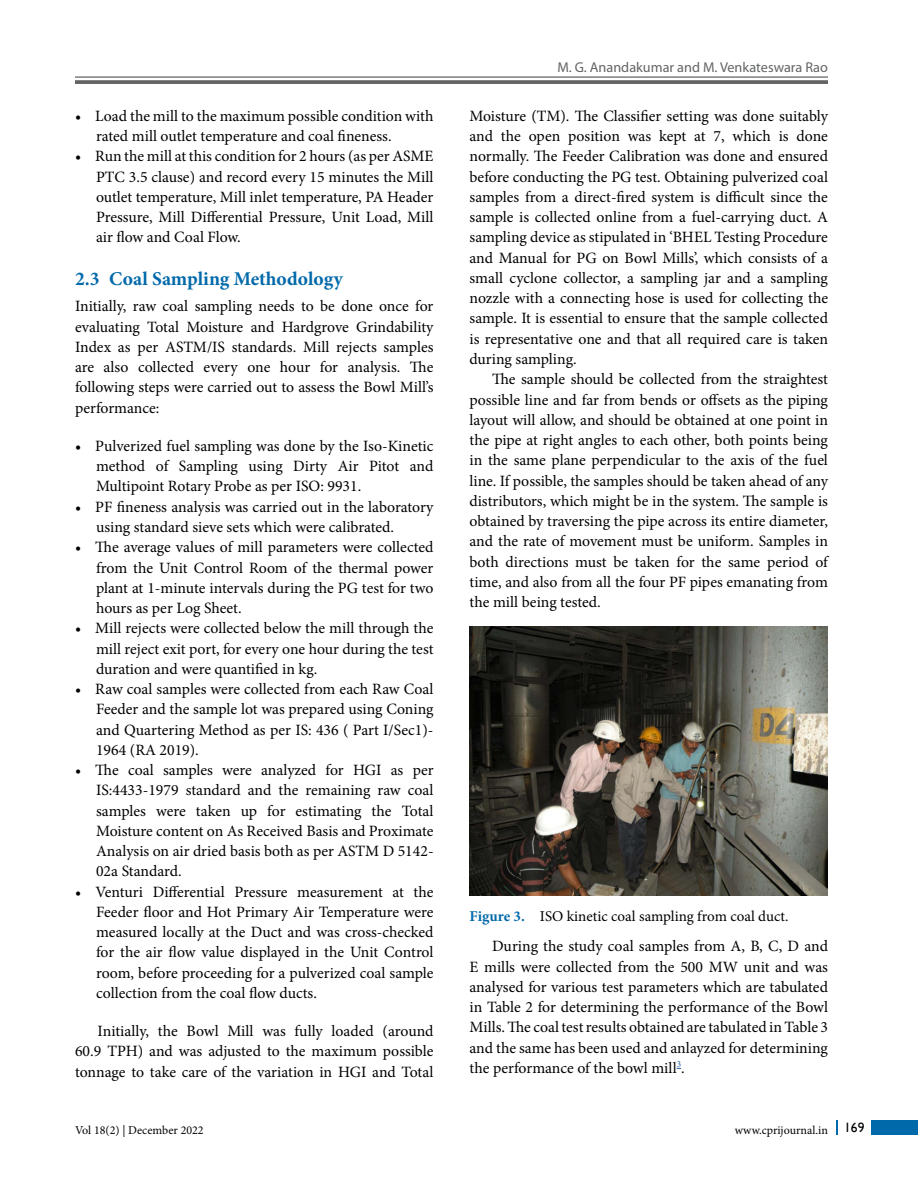
<style>
.page{position:relative;width:918px;height:1188px;background:#fff}
.page>*{position:absolute;margin:0;border:0;box-sizing:border-box;transform-origin:0 0}
.t1{font:700 19.5px "Minion Pro";color:#0069aa}
.t2{font:15.75px/20.2px "Minion Pro";color:#000;text-align:justify}
.t3{font:15px "Minion Pro";color:#000}
.t4{font:14.25px "Myriad Pro";color:#636466}
.t5{font:12px "Minion Pro";color:#000}
.s1{font-weight:700;color:#0069aa}
</style>
<div class="page">
<hr style="left:75px;top:76px;width:753px;height:2px;background:#636466">
<svg style="left:75px;top:80px;width:753px;height:4px;background:#6c6d6f"></svg>
<div style="left:872px;top:1120px;width:46px;height:15px;background:#0069aa"></div>
<svg style="left:836px;top:1120px;width:1px;height:15px"></svg>
<img style="left:470px;top:626px;width:358px;height:269px">
<p class="t2" style="left:96px;top:106px;width:339px;text-indent:-21px">• Load the mill to the maximum possible condition with rated mill outlet temperature and coal fineness.</p>
<p class="t2" style="left:96px;top:146px;width:339px;text-indent:-21px">• Run the mill at this condition for 2 hours (as per ASME PTC 3.5 clause) and record every 15 minutes the Mill outlet temperature, Mill inlet temperature, PA Header Pressure, Mill Differential Pressure, Unit Load, Mill air flow and Coal Flow.</p>
<p class="t1" style="left:75px;top:265px;width:270px">2.3 Coal Sampling Methodology</p>
<p class="t2" style="left:75px;top:296px;width:360px">Initially, raw coal sampling needs to be done once for evaluating Total Moisture and Hardgrove Grindability Index as per ASTM/IS standards. Mill rejects samples are also collected every one hour for analysis. The following steps were carried out to assess the Bowl Mill’s performance:</p>
<p class="t2" style="left:96px;top:436px;width:339px;text-indent:-21px">• Pulverized fuel sampling was done by the Iso-Kinetic method of Sampling using Dirty Air Pitot and Multipoint Rotary Probe as per ISO: 9931.</p>
<p class="t2" style="left:96px;top:497px;width:339px;text-indent:-21px">• PF fineness analysis was carried out in the laboratory using standard sieve sets which were calibrated.</p>
<p class="t2" style="left:96px;top:537px;width:339px;text-indent:-21px">• The average values of mill parameters were collected from the Unit Control Room of the thermal power plant at 1-minute intervals during the PG test for two hours as per Log Sheet.</p>
<p class="t2" style="left:96px;top:618px;width:339px;text-indent:-21px">• Mill rejects were collected below the mill through the mill reject exit port, for every one hour during the test duration and were quantified in kg.</p>
<p class="t2" style="left:96px;top:679px;width:339px;text-indent:-21px">• Raw coal samples were collected from each Raw Coal Feeder and the sample lot was prepared using Coning and Quartering Method as per IS: 436 ( Part I/Sec1)- 1964 (RA 2019).</p>
<p class="t2" style="left:96px;top:760px;width:339px;text-indent:-21px">• The coal samples were analyzed for HGI as per IS:4433-1979 standard and the remaining raw coal samples were taken up for estimating the Total Moisture content on As Received Basis and Proximate Analysis on air dried basis both as per ASTM D 5142- 02a Standard.</p>
<p class="t2" style="left:96px;top:881px;width:339px;text-indent:-21px">• Venturi Differential Pressure measurement at the Feeder floor and Hot Primary Air Temperature were measured locally at the Duct and was cross-checked for the air flow value displayed in the Unit Control room, before proceeding for a pulverized coal sample collection from the coal flow ducts.</p>
<p class="t2" style="left:75px;top:1021px;width:360px;text-indent:23px">Initially, the Bowl Mill was fully loaded (around 60.9 TPH) and was adjusted to the maximum possible tonnage to take care of the variation in HGI and Total</p>
<p class="t4" style="left:557px;top:58px;width:272px">M. G. Anandakumar and M. Venkateswara Rao</p>
<p class="t2" style="left:470px;top:106px;width:360px">Moisture (TM). The Classifier setting was done suitably and the open position was kept at 7, which is done normally. The Feeder Calibration was done and ensured before conducting the PG test. Obtaining pulverized coal samples from a direct-fired system is difficult since the sample is collected online from a fuel-carrying duct. A sampling device as stipulated in ‘BHEL Testing Procedure and Manual for PG on Bowl Mills’, which consists of a small cyclone collector, a sampling jar and a sampling nozzle with a connecting hose is used for collecting the sample. It is essential to ensure that the sample collected is representative one and that all required care is taken during sampling.</p>
<p class="t2" style="left:470px;top:369px;width:360px;text-indent:23px">The sample should be collected from the straightest possible line and far from bends or offsets as the piping layout will allow, and should be obtained at one point in the pipe at right angles to each other, both points being in the same plane perpendicular to the axis of the fuel line. If possible, the samples should be taken ahead of any distributors, which might be in the system. The sample is obtained by traversing the pipe across its entire diameter, and the rate of movement must be uniform. Samples in both directions must be taken for the same period of time, and also from all the four PF pipes emanating from the mill being tested.</p>
<p class="t3" style="left:470px;top:906px;width:320px"><span class="s1">Figure 3.</span> ISO kinetic coal sampling from coal duct.</p>
<p class="t2" style="left:470px;top:936px;width:360px;text-indent:23px">During the study coal samples from A, B, C, D and E mills were collected from the 500 MW unit and was analysed for various test parameters which are tabulated in Table 2 for determining the performance of the Bowl Mills. The coal test results obtained are tabulated in Table 3 and the same has been used and anlayzed for determining the performance of the bowl mill<sup>3</sup>.</p>
<p class="t5" style="left:75px;top:1123px;width:130px">Vol 18(2) | December 2022</p>
<p class="t5" style="left:735px;top:1123px;width:131px">www.cprijournal.in <sup>169</sup></p>
</div>
